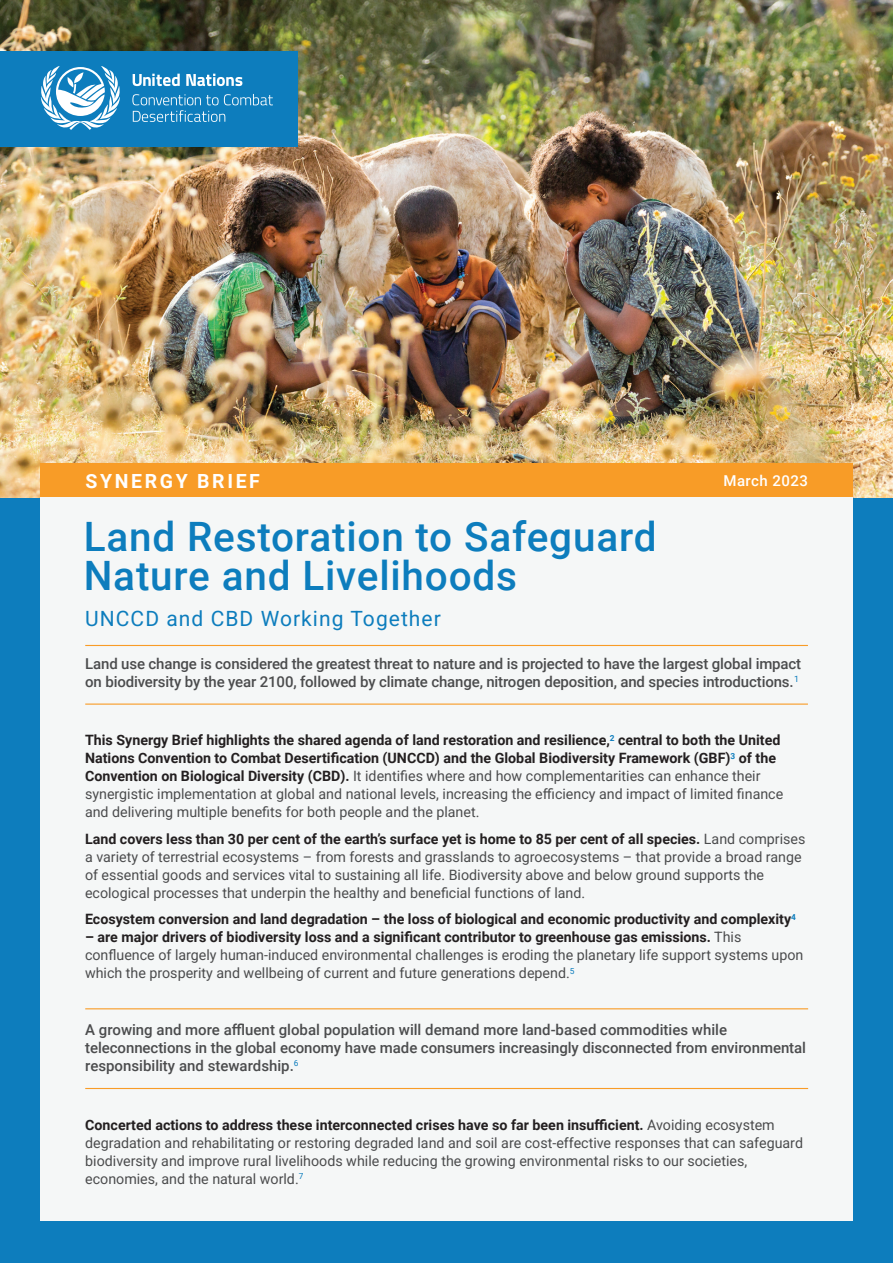
<style>
.page{position:relative;width:893px;height:1263px;background:#fff}
.page>*{position:absolute;margin:0;border:0;box-sizing:border-box;transform-origin:0 0}
.t1{font:500 40.5px/39px "Roboto";letter-spacing:.02em;color:#0d7dbd}
.t2{font:21px "Roboto";letter-spacing:.05em;color:#0d7dbd}
.t3{font:700 19.5px "Roboto";letter-spacing:.135em;color:#fff}
.t4{font:500 15px/18px "Roboto";letter-spacing:-.01em;color:#4b4c4d}
.t5{font:500 15px "Roboto";letter-spacing:.03em;color:#fff}
.t6{font:14.25px/18px "Roboto";color:#4b4c4d}
.t7{font:700 14.25px/18px "Roboto";color:#231f20}
.s1{font-weight:400;color:#4b4c4d}
.s2{font-weight:700;color:#231f20}
</style>
<div class="page">
<div style="left:0;top:497px;width:893px;height:766px;background:#0d7dbd"></div>
<img style="left:0;top:0;width:893px;height:497px">
<div style="left:40px;top:478px;width:813px;height:742px;background:#f5f7f7"></div>
<div style="left:0;top:51px;width:297px;height:95px;background:#0d7dbd"></div>
<div style="left:40px;top:463px;width:813px;height:34px;background:#f89c27"></div>
<hr style="left:85px;top:645px;width:723px;height:1px;background:#f89c27">
<hr style="left:85px;top:703px;width:723px;height:2px;background:#f89c27">
<hr style="left:85px;top:1008px;width:723px;height:1px;background:#f89c27">
<hr style="left:85px;top:1088px;width:723px;height:1px;background:#f89c27">
<svg style="left:133px;top:74px;width:47px;height:12px"></svg>
<svg style="left:186px;top:74px;width:56px;height:12px"></svg>
<svg style="left:132px;top:94px;width:141px;height:28px"></svg>
<svg style="left:40px;top:66px;width:80px;height:64px"></svg>
<h3 class="t3" style="left:86px;top:467px;width:176px">SYNERGY BRIEF</h3>
<h1 class="t1" style="left:84px;top:515px;width:574px">Land Restoration to Safeguard<br>Nature and Livelihoods</h1>
<h2 class="t2" style="left:85px;top:604px;width:357px">UNCCD and CBD Working Together</h2>
<p class="t5" style="left:723px;top:470px;width:86px">March 2023</p>
<p class="t4" style="left:85px;top:654px;width:717px">Land use change is considered the greatest threat to nature and is projected to have the largest global impact on biodiversity by the year 2100, followed by climate change, nitrogen deposition, and species introductions.<sup>1</sup></p>
<p class="t7" style="left:85px;top:731px;width:700px">This Synergy Brief highlights the shared agenda of land restoration and resilience,<sup>2</sup> central to both the United Nations Convention to Combat Desertification (UNCCD) and the Global Biodiversity Framework (GBF)<sup>3</sup> of the Convention on Biological Diversity (CBD). <span class="s1">It identifies where and how complementarities can enhance their synergistic implementation at global and national levels, increasing the efficiency and impact of limited finance and delivering multiple benefits for both people and the planet.</span></p>
<p class="t6" style="left:85px;top:829px;width:722px"><span class="s2">Land covers less than 30 per cent of the earth’s surface yet is home to 85 per cent of all species.</span> Land comprises a variety of terrestrial ecosystems – from forests and grasslands to agroecosystems – that provide a broad range of essential goods and services vital to sustaining all life. Biodiversity above and below ground supports the ecological processes that underpin the healthy and beneficial functions of land.</p>
<p class="t7" style="left:85px;top:910px;width:712px">Ecosystem conversion and land degradation – the loss of biological and economic productivity and complexity<sup>4</sup></p>
<p class="t6" style="left:85px;top:928px;width:720px"><span class="s2">– are major drivers of biodiversity loss and a significant contributor to greenhouse gas emissions.</span> This confluence of largely human-induced environmental challenges is eroding the planetary life support systems upon which the prosperity and wellbeing of current and future generations depend.<sup>5</sup></p>
<p class="t4" style="left:85px;top:1020px;width:722px">A growing and more affluent global population will demand more land-based commodities while teleconnections in the global economy have made consumers increasingly disconnected from environmental responsibility and stewardship.<sup>6</sup></p>
<p class="t6" style="left:85px;top:1115px;width:719px"><span class="s2">Concerted actions to address these interconnected crises have so far been insufficient.</span> Avoiding ecosystem degradation and rehabilitating or restoring degraded land and soil are cost-effective responses that can safeguard biodiversity and improve rural livelihoods while reducing the growing environmental risks to our societies, economies, and the natural world.<sup>7</sup></p>
</div>
